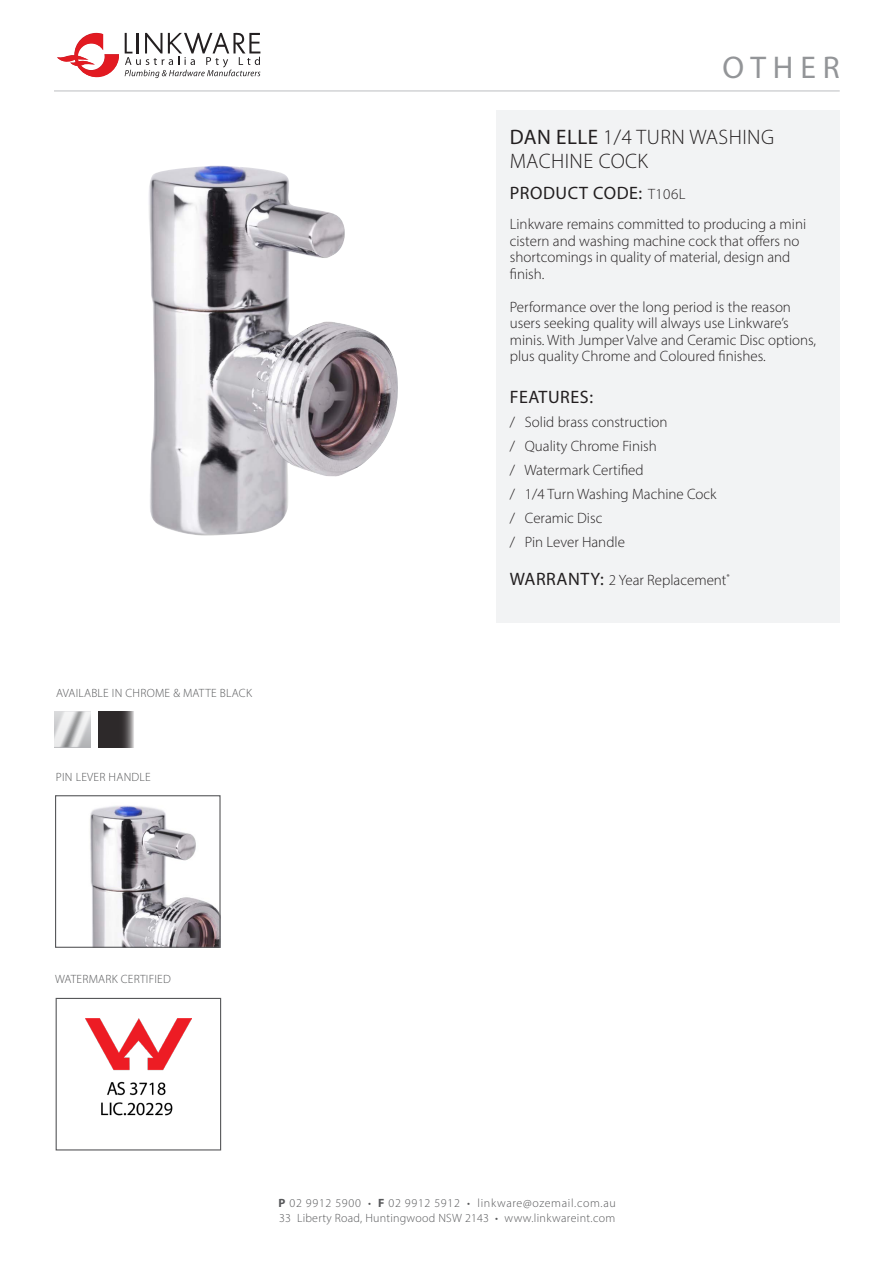
<style>
.page{position:relative;width:893px;height:1263px;background:#fff}
.page>*{position:absolute;margin:0;border:0;box-sizing:border-box;transform-origin:0 0}
.t1{font:31.5px "Myriad Pro";letter-spacing:.22em;color:#939598}
.t2{font:300 21px/24px "Myriad Pro";letter-spacing:.02em;color:#231f20}
.t3{font:18px "Myriad Pro";letter-spacing:.03em;color:#231f20}
.t4{font:300 15px/16.5px "Myriad Pro";color:#231f20}
.t5{font:300 12px "Myriad Pro";letter-spacing:.02em;color:#57585a}
.t6{font:300 12px "Myriad Pro";letter-spacing:.055em;color:#57585a}
.s1{font-weight:400}
.s2{font-weight:300;font-size:15px}
.s3{font-weight:400;font-size:18px}
.s4{font-weight:700}
</style>
<div class="page">
<hr style="left:54px;top:91px;width:786px;height:1px;background:#bcbdc0">
<svg style="left:57px;top:33px;width:62px;height:44px"></svg>
<svg style="left:125px;top:33px;width:135px;height:45px"></svg>
<div style="left:496px;top:110px;width:344px;height:513px;background:#f2f3f4"></div>
<img style="left:90px;top:805px;width:129px;height:141px">
<div style="left:55px;top:795px;width:166px;height:153px;border:1px solid #57585a"></div>
<img style="left:149px;top:166px;width:249px;height:370px">
<svg style="left:99px;top:711px;width:35px;height:37px"></svg>
<svg style="left:54px;top:711px;width:45px;height:37px"></svg>
<img style="left:86px;top:1018px;width:105px;height:98px">
<div style="left:56px;top:998px;width:165px;height:152px;border:1px solid #57585a"></div>
<p class="t5" style="left:56px;top:686px;width:197px">AVAILABLE IN CHROME &amp; MATTE BLACK</p>
<p class="t5" style="left:56px;top:769px;width:96px">PIN LEVER HANDLE</p>
<p class="t5" style="left:55px;top:972px;width:117px">WATERMARK CERTIFIED</p>
<p class="t1" style="left:722px;top:48px;width:119px">OTHER</p>
<p class="t2" style="left:510px;top:125px;width:266px"><span class="s1">DAN ELLE</span> 1/4 TURN WASHING<br>MACHINE COCK</p>
<p class="t3" style="left:510px;top:182px;width:177px">PRODUCT CODE: <span class="s2">T106L</span></p>
<p class="t4" style="left:510px;top:216px;width:298px">Linkware remains committed to producing a mini cistern and washing machine cock that offers no shortcomings in quality of material, design and finish.</p>
<p class="t4" style="left:510px;top:298px;width:308px">Performance over the long period is the reason users seeking quality will always use Linkware’s minis. With Jumper Valve and Ceramic Disc options, plus quality Chrome and Coloured finishes.</p>
<p class="t3" style="left:510px;top:386px;width:85px">FEATURES:</p>
<p class="t4" style="left:510px;top:414px;width:159px">/ Solid brass construction</p>
<p class="t4" style="left:510px;top:438px;width:149px">/ Quality Chrome Finish</p>
<p class="t4" style="left:510px;top:462px;width:135px">/ Watermark Certified</p>
<p class="t4" style="left:510px;top:486px;width:208px">/ 1/4 Turn Washing Machine Cock</p>
<p class="t4" style="left:510px;top:510px;width:94px">/ Ceramic Disc</p>
<p class="t4" style="left:510px;top:534px;width:117px">/ Pin Lever Handle</p>
<p class="t4" style="left:510px;top:571px;width:222px"><span class="s3">WARRANTY:</span> 2 Year Replacement<sup>*</sup></p>
<p class="t6" style="left:279px;top:1196px;width:339px"><span class="s4">P</span> 02 9912 5900 • <span class="s4">F</span> 02 9912 5912 • linkware@ozemail.com.au</p>
<p class="t5" style="left:279px;top:1210px;width:338px">33 Liberty Road, Huntingwood NSW 2143 • www.linkwareint.com</p>
</div>
